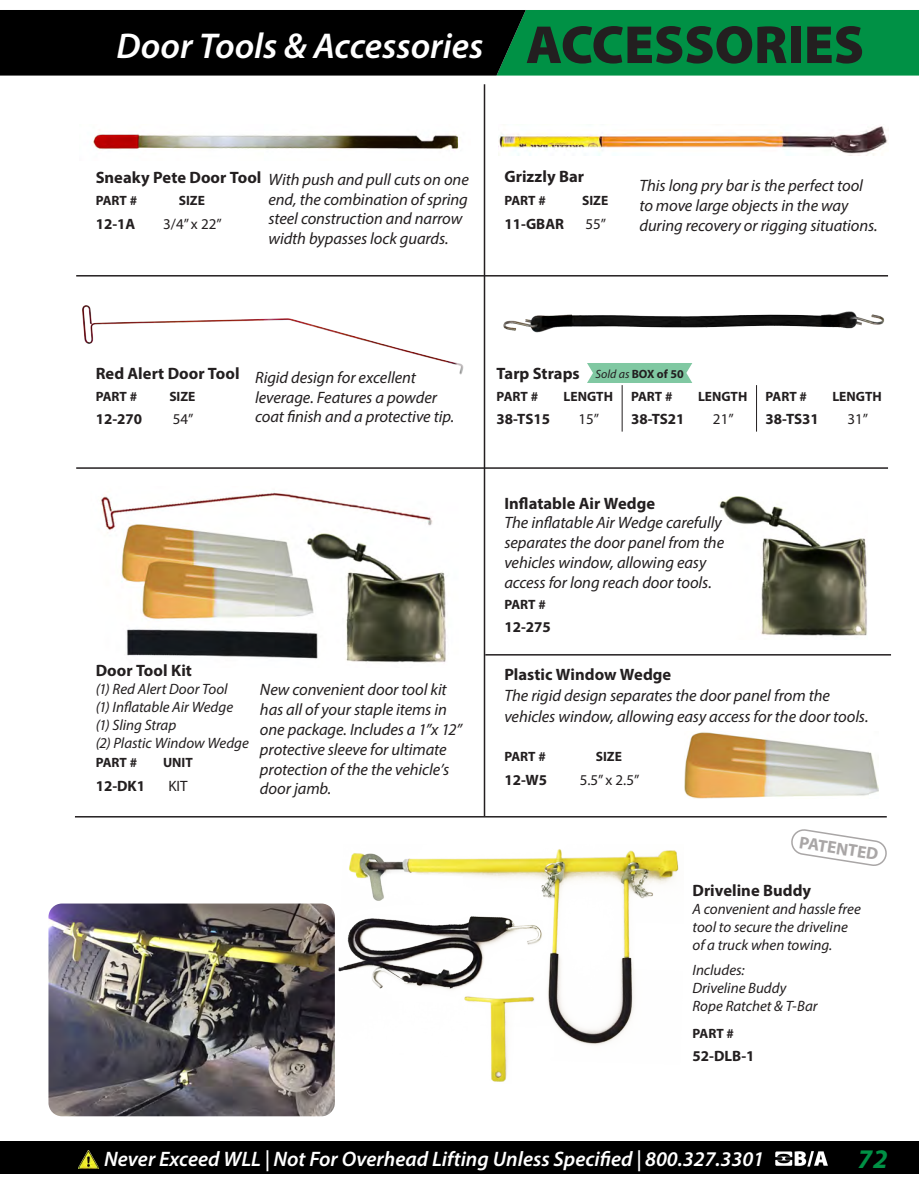
<style>
.page{position:relative;width:919px;height:1186px;background:#fff}
.page>*{position:absolute;margin:0;border:0;box-sizing:border-box;transform-origin:0 0}
.t1{font:900 54px "Myriad Pro";color:#231f20}
.Paragraph_Style_2{font:italic 600 36px "Myriad Pro";color:#fff}
.t2{font:italic 700 27px "Myriad Pro";color:#009145}
.t3{font:italic 600 21px "Myriad Pro";color:#fff}
.Part_No{font:700 17.25px "Myriad Pro";color:#a9a6a6}
.t4{font:italic 16.5px/19.8px "Myriad Pro";letter-spacing:-.005em;color:#231f20}
.t5{font:700 16.5px "Myriad Pro";color:#231f20}
.t6{font:italic 15px/18px "Myriad Pro";color:#231f20}
.t7{font:700 15px "Myriad Pro";color:#231f20}
.t8{font:15px "Myriad Pro";color:#231f20}
.t9{font:700 13.5px "Myriad Pro";color:#231f20}
.Part_No-2{font:700 12px "Myriad Pro";color:#231f20}
.s1{font-weight:700;font-style:normal}
.s2{font-weight:400;font-style:italic}
</style>
<div class="page">
<div style="left:6px;top:1142px;width:912px;height:32px;background:#000"></div>
<div style="left:0;top:1142px;width:6px;height:32px;background:#000"></div>
<svg style="left:0;top:10px;width:918px;height:66px;background:#014120"></svg>
<img style="left:79px;top:1150px;width:19px;height:18px">
<img style="left:775px;top:1151px;width:53px;height:15px">
<hr style="left:483px;top:84px;width:2px;height:732px;background:#231f20">
<hr style="left:76px;top:467px;width:811px;height:2px;background:#231f20">
<hr style="left:485px;top:654px;width:405px;height:2px;background:#231f20">
<img style="left:93px;top:134px;width:366px;height:16px">
<img style="left:82px;top:305px;width:382px;height:70px">
<img style="left:719px;top:496px;width:148px;height:140px">
<img style="left:100px;top:491px;width:346px;height:172px">
<img style="left:684px;top:732px;width:193px;height:66px">
<img style="left:503px;top:311px;width:382px;height:22px">
<hr style="left:76px;top:275px;width:811px;height:2px;background:#231f20">
<img style="left:498px;top:126px;width:390px;height:30px">
<hr style="left:75px;top:816px;width:811px;height:1px;background:#231f20">
<hr style="left:756px;top:385px;width:1px;height:47px;background:#231f20">
<hr style="left:621px;top:385px;width:1px;height:47px;background:#231f20">
<div style="left:587px;top:363px;width:105px;height:20px;background:#80c8a2"></div>
<img style="left:48px;top:903px;width:287px;height:213px">
<img style="left:338px;top:849px;width:341px;height:233px">
<svg style="left:791px;top:829px;width:96px;height:37px"></svg>
<p class="Paragraph_Style_2" style="left:117px;top:23px;width:368px">Door Tools &amp; Accessories</p>
<h1 class="t1" style="left:526px;top:9px;width:339px">ACCESSORIES</h1>
<p class="t4" style="left:96px;top:169px;width:374px"><span class="s1">Sneaky Pete Door Tool</span> With push and pull cuts on one</p>
<p class="t9" style="left:96px;top:192px;width:43px">PART #</p>
<p class="t9" style="left:179px;top:192px;width:28px">SIZE</p>
<p class="t7" style="left:96px;top:214px;width:41px">12-1A</p>
<p class="t8" style="left:163px;top:214px;width:60px">3/4” x 22”</p>
<p class="t4" style="left:268px;top:189px;width:201px">end, the combination of spring steel construction and narrow width bypasses lock guards.</p>
<p class="t5" style="left:504px;top:165px;width:81px">Grizzly Bar</p>
<p class="t9" style="left:504px;top:192px;width:43px">PART #</p>
<p class="t9" style="left:582px;top:192px;width:28px">SIZE</p>
<p class="t7" style="left:504px;top:214px;width:61px">11-GBAR</p>
<p class="t8" style="left:585px;top:214px;width:22px">55”</p>
<p class="t4" style="left:639px;top:176px;width:240px">This long pry bar is the perfect tool to move large objects in the way during recovery or rigging situations.</p>
<p class="t5" style="left:96px;top:363px;width:145px">Red Alert Door Tool</p>
<p class="t9" style="left:96px;top:388px;width:43px">PART #</p>
<p class="t9" style="left:169px;top:388px;width:28px">SIZE</p>
<p class="t7" style="left:96px;top:410px;width:48px">12-270</p>
<p class="t8" style="left:173px;top:410px;width:22px">54”</p>
<p class="t4" style="left:255px;top:367px;width:201px">Rigid design for excellent leverage. Features a powder coat finish and a protective tip.</p>
<p class="t5" style="left:96px;top:660px;width:98px">Door Tool Kit</p>
<p class="t6" style="left:96px;top:680px;width:133px">(1) Red Alert Door Tool</p>
<p class="t6" style="left:96px;top:698px;width:139px">(1) Inflatable Air Wedge</p>
<p class="t6" style="left:96px;top:716px;width:82px">(1) Sling Strap</p>
<p class="t6" style="left:96px;top:734px;width:155px">(2) Plastic Window Wedge</p>
<p class="t9" style="left:96px;top:754px;width:43px">PART #</p>
<p class="t9" style="left:163px;top:754px;width:31px">UNIT</p>
<p class="t7" style="left:96px;top:776px;width:51px">12-DK1</p>
<p class="t8" style="left:168px;top:776px;width:21px">KIT</p>
<p class="t4" style="left:260px;top:680px;width:204px">New convenient door tool kit has all of your staple items in one package. Includes a 1”x 12” protective sleeve for ultimate protection of the the vehicle’s door jamb.</p>
<p class="t5" style="left:496px;top:363px;width:85px">Tarp Straps</p>
<p class="t9" style="left:496px;top:388px;width:43px">PART #</p>
<p class="t9" style="left:563px;top:388px;width:51px">LENGTH</p>
<p class="t7" style="left:496px;top:410px;width:55px">38-TS15</p>
<p class="t8" style="left:578px;top:410px;width:22px">15”</p>
<p class="Part_No-2" style="left:595px;top:366px;width:90px"><span class="s2">Sold as</span> BOX of 50</p>
<p class="t9" style="left:631px;top:388px;width:43px">PART #</p>
<p class="t9" style="left:697px;top:388px;width:51px">LENGTH</p>
<p class="t7" style="left:631px;top:410px;width:55px">38-TS21</p>
<p class="t8" style="left:712px;top:410px;width:22px">21”</p>
<p class="t9" style="left:765px;top:388px;width:43px">PART #</p>
<p class="t9" style="left:832px;top:388px;width:51px">LENGTH</p>
<p class="t7" style="left:765px;top:410px;width:55px">38-TS31</p>
<p class="t8" style="left:847px;top:410px;width:22px">31”</p>
<p class="t5" style="left:504px;top:492px;width:152px">Inflatable Air Wedge</p>
<p class="t4" style="left:504px;top:513px;width:221px">The inflatable Air Wedge carefully separates the door panel from the vehicles window, allowing easy access for long reach door tools.</p>
<p class="t9" style="left:504px;top:595px;width:43px">PART #</p>
<p class="t7" style="left:504px;top:617px;width:48px">12-275</p>
<p class="t5" style="left:504px;top:664px;width:168px">Plastic Window Wedge</p>
<p class="t4" style="left:504px;top:685px;width:365px;line-height:21px">The rigid design separates the door panel from the vehicles window, allowing easy access for the door tools.</p>
<p class="t9" style="left:504px;top:748px;width:43px">PART #</p>
<p class="t9" style="left:595px;top:748px;width:28px">SIZE</p>
<p class="t7" style="left:504px;top:770px;width:44px">12-W5</p>
<p class="t8" style="left:579px;top:770px;width:61px">5.5” x 2.5”</p>
<p class="Part_No" style="left:801px;top:831px;width:81px;rotate:9deg">PATENTED</p>
<p class="t5" style="left:692px;top:880px;width:120px">Driveline Buddy</p>
<p class="t6" style="left:692px;top:900px;width:170px">A convenient and hassle free tool to secure the driveline of a truck when towing.</p>
<p class="t6" style="left:692px;top:961px;width:54px">Includes:</p>
<p class="t6" style="left:692px;top:979px;width:95px">Driveline Buddy</p>
<p class="t6" style="left:692px;top:997px;width:127px">Rope Ratchet &amp; T-Bar</p>
<p class="t9" style="left:692px;top:1024px;width:43px">PART #</p>
<p class="t7" style="left:692px;top:1046px;width:63px">52-DLB-1</p>
<p class="t3" style="left:104px;top:1145px;width:661px">Never Exceed WLL | Not For Overhead Lifting Unless Specified | 800.327.3301</p>
<h3 class="t2" style="left:857px;top:1141px;width:31px">72</h3>
</div>
